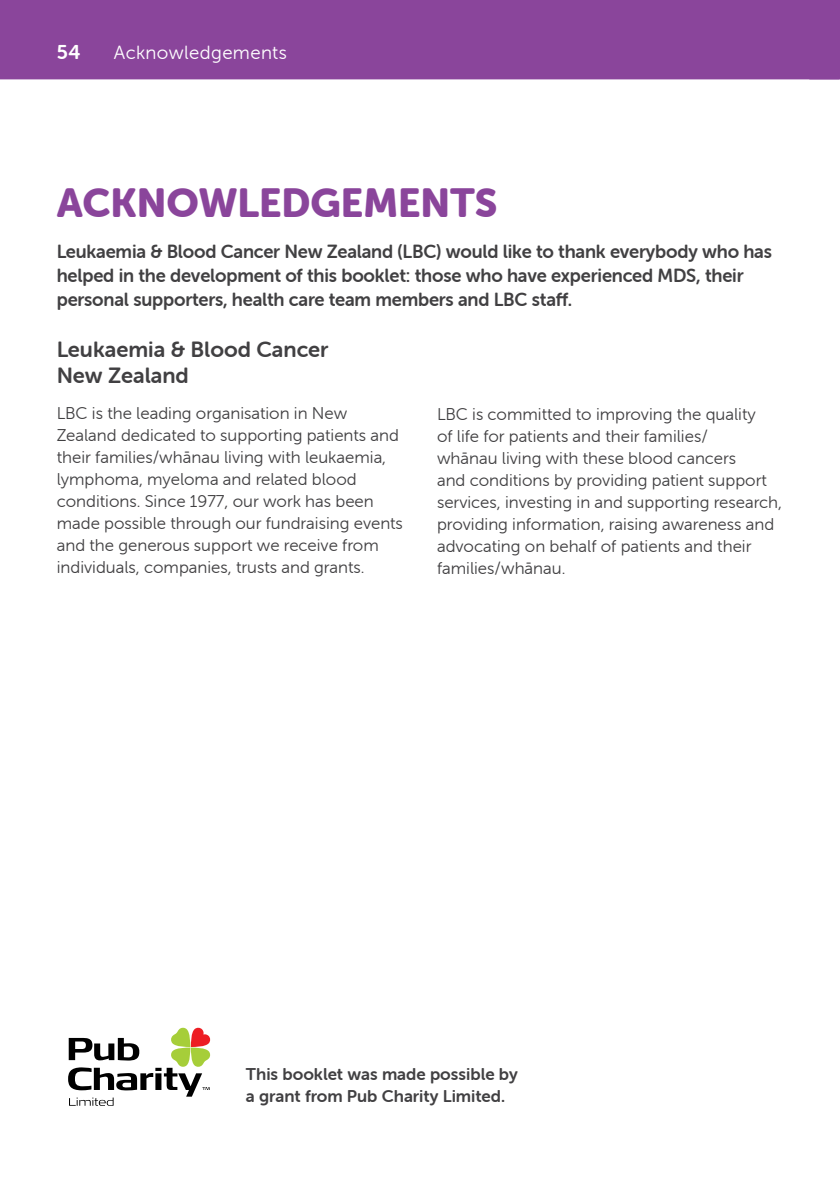
<style>
.page{position:relative;width:840px;height:1191px;background:#fff}
.page>*{position:absolute;margin:0;border:0;box-sizing:border-box;transform-origin:0 0}
.t1{font:40px "Museo Sans Rounded 900";color:#8a459b}
.t2{font:22px/26px "Museo Sans Rounded 700";color:#414042}
.t3{font:20px "Museo Sans Rounded 700";color:#fff}
.t4{font:19px/24px "Museo Sans Rounded 700";letter-spacing:-.01em;color:#414042}
.t5{font:19px "Museo Sans Rounded 300";letter-spacing:.02em;color:#fff}
.t6{font:17px/22px "Museo Sans Rounded 300";color:#414042}
.t7{font:17px/22px "Museo Sans Rounded 700";color:#414042}
</style>
<div class="page">
<div style="left:0;top:0;width:808px;height:79px;background:#8a459b"></div>
<div style="left:808px;top:0;width:31px;height:79px;background:#8a459b"></div>
<svg style="left:68px;top:1027px;width:143px;height:79px"></svg>
<p class="t3" style="left:57px;top:41px;width:25px">54</p>
<p class="t5" style="left:114px;top:42px;width:174px">Acknowledgements</p>
<h1 class="t1" style="left:57px;top:180px;width:442px">ACKNOWLEDGEMENTS</h1>
<p class="t4" style="left:57px;top:240px;width:716px">Leukaemia &amp; Blood Cancer New Zealand (LBC) would like to thank everybody who has helped in the development of this booklet: those who have experienced MDS, their personal supporters, health care team members and LBC staff.</p>
<p class="t2" style="left:57px;top:336px;width:273px">Leukaemia &amp; Blood Cancer<br>New Zealand</p>
<p class="t6" style="left:57px;top:402px;width:347px">LBC is the leading organisation in New Zealand dedicated to supporting patients and their families/whānau living with leukaemia, lymphoma, myeloma and related blood conditions. Since 1977, our work has been made possible through our fundraising events and the generous support we receive from individuals, companies, trusts and grants.</p>
<p class="t6" style="left:437px;top:403px;width:346px">LBC is committed to improving the quality<br>of life for patients and their families/<br>whānau living with these blood cancers<br>and conditions by providing patient support services, investing in and supporting research, providing information, raising awareness and advocating on behalf of patients and their families/whānau.</p>
<p class="t7" style="left:246px;top:1063px;width:273px">This booklet was made possible by a grant from Pub Charity Limited.</p>
</div>
